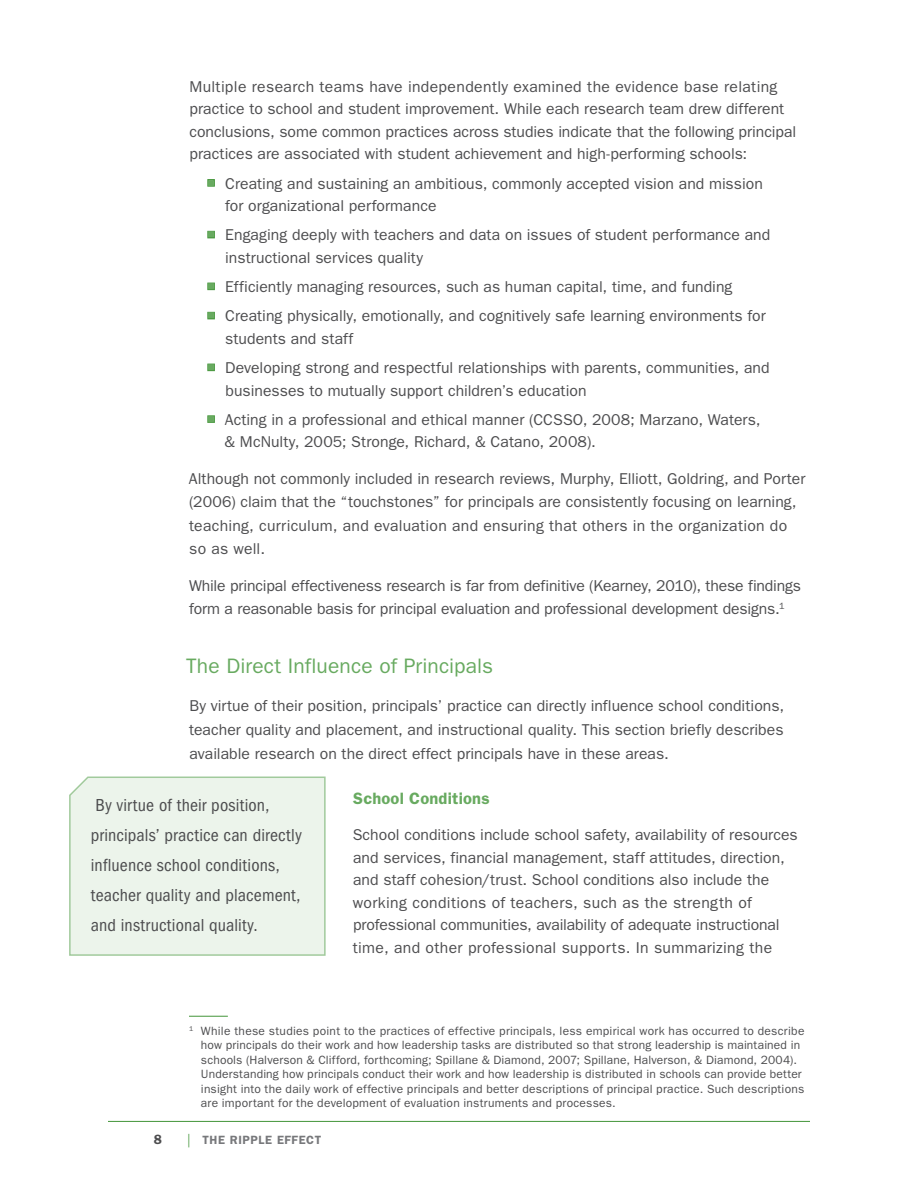
<style>
.page{position:relative;width:918px;height:1188px;background:#fff}
.page>*{position:absolute;margin:0;border:0;box-sizing:border-box;transform-origin:0 0}
.t1{font:21px "ITC Franklin Gothic Std";color:#68aa60}
.t2{font:condensed 18px/30px "ITC Franklin Gothic Std";letter-spacing:.005em;color:#4d4d4f}
.t3{font:600 16.5px "ITC Franklin Gothic Std";letter-spacing:.015em;color:#68aa60}
.t4{font:15.75px/22.5px "ITC Franklin Gothic Std";color:#4d4d4f}
.t5{font:600 13.5px "ITC Franklin Gothic Std";color:#4d4d4f}
.t6{font:12px/14.4px "ITC Franklin Gothic Std";letter-spacing:.015em;color:#4d4d4f}
.t7{font:600 12px "ITC Franklin Gothic Std";letter-spacing:.05em;color:#77787b}
.s1{color:#68aa60}
.s2{font-family:"Minion Pro";font-weight:400;font-size:13.5px;color:#5fa557}
</style>
<div class="page">
<hr style="left:108px;top:1121px;width:702px;height:1px;background:#439539">
<div style="left:69px;top:776px;width:257px;height:180px;background:#ecf4eb"></div>
<div style="left:207px;top:179px;width:8px;height:8px;border:2px solid #439539"></div>
<div style="left:207px;top:231px;width:8px;height:7px;border:2px solid #439539"></div>
<div style="left:207px;top:283px;width:8px;height:7px;border:2px solid #439539"></div>
<div style="left:207px;top:312px;width:8px;height:7px;border:2px solid #439539"></div>
<div style="left:207px;top:364px;width:8px;height:7px;border:2px solid #439539"></div>
<div style="left:207px;top:415px;width:8px;height:8px;border:2px solid #439539"></div>
<hr style="left:189px;top:1016px;width:39px;height:1px;background:#439539">
<p class="t4" style="left:189px;top:75px;width:608px">M ultiple research teams have independently examined the evidence base relating practice to school and student improvement. While each research team drew different conclusions, some common practices across studies indicate that the following principal practices are associated with student achievement and high-performing schools:</p>
<p class="t4" style="left:225px;top:172px;width:539px;text-indent:-18px"><span class="s1">○</span> Creating and sustaining an ambitious, commonly accepted vision and mission for organizational performance</p>
<p class="t4" style="left:225px;top:224px;width:547px;text-indent:-18px"><span class="s1">○</span> Engaging deeply with teachers and data on issues of student performance and instructional services quality</p>
<p class="t4" style="left:207px;top:276px;width:527px"><span class="s1">○</span> Efficiently managing resources, such as human capital, time, and funding</p>
<p class="t4" style="left:225px;top:305px;width:542px;text-indent:-18px"><span class="s1">○</span> Creating physically, emotionally, and cognitively safe learning environments for students and staff</p>
<p class="t4" style="left:226px;top:357px;width:545px;text-indent:-19px"><span class="s1">○</span> Developing strong and respectful relationships with parents, communities, and businesses to mutually support children’s education</p>
<p class="t4" style="left:225px;top:408px;width:538px;text-indent:-18px"><span class="s1">○</span> Acting in a professional and ethical manner (CCSSO, 2008; Marzano, Waters, &amp; McN ulty, 2005; Stronge, Richard, &amp; Catano, 2008).</p>
<p class="t4" style="left:189px;top:467px;width:618px;line-height:23.2px">Although not commonly included in research reviews, M urphy, Elliott, Goldring, and Porter (2006) claim that the “touchstones” for principals are consistently focusing on learning, teaching, curriculum, and evaluation and ensuring that others in the organization do so as well.</p>
<p class="t4" style="left:189px;top:574px;width:613px;line-height:23.2px">While principal effectiveness research is far from definitive (Kearney, 2010), these findings form a reasonable basis for principal evaluation and professional development designs.<sup>1</sup></p>
<h1 class="t1" style="left:186px;top:654px;width:308px">The Direct Influence of Principals</h1>
<p class="t4" style="left:189px;top:693px;width:596px;line-height:24px;text-align:justify">By virtue of their position, principals’ practice can directly influence school conditions, teacher quality and placement, and instructional quality. This section briefly describes available research on the direct effect principals have in these areas.</p>
<p class="t3" style="left:353px;top:789px;width:138px">School Conditions</p>
<p class="t4" style="left:353px;top:824px;width:447px">School conditions include school safety, availability of resources and services, financial management, staff attitudes, direction, and staff cohesion/trust. School conditions also include the working conditions of teachers, such as the strength of professional communities, availability of adequate instructional time, and other professional supports. In summarizing the</p>
<p class="t2" style="left:91px;top:790px;width:212px">By virtue of their position, principals’ practice can directly influence school conditions, teacher quality and placement, and instructional quality.</p>
<p class="t6" style="left:201px;top:1024px;width:605px;text-indent:-12px"><sup>1</sup> While these studies point to the practices of effective principals, less empirical work has occurred to describe how principals do their work and how leadership tasks are distributed so that strong leadership is maintained in schools (Halverson &amp; Clifford, forthcoming; Spillane &amp; Diamond, 2007; Spillane, Halverson, &amp; Diamond, 2004).<br>U nderstanding how principals conduct their work and how leadership is distributed in schools can provide better insight into the daily work of effective principals and better descriptions of principal practice. Such descriptions are important for the development of evaluation instruments and processes.</p>
<p class="t5" style="left:154px;top:1131px;width:10px">8</p>
<p class="t7" style="left:187px;top:1133px;width:134px"><span class="s2">|</span> The Ripple Effect</p>
</div>
